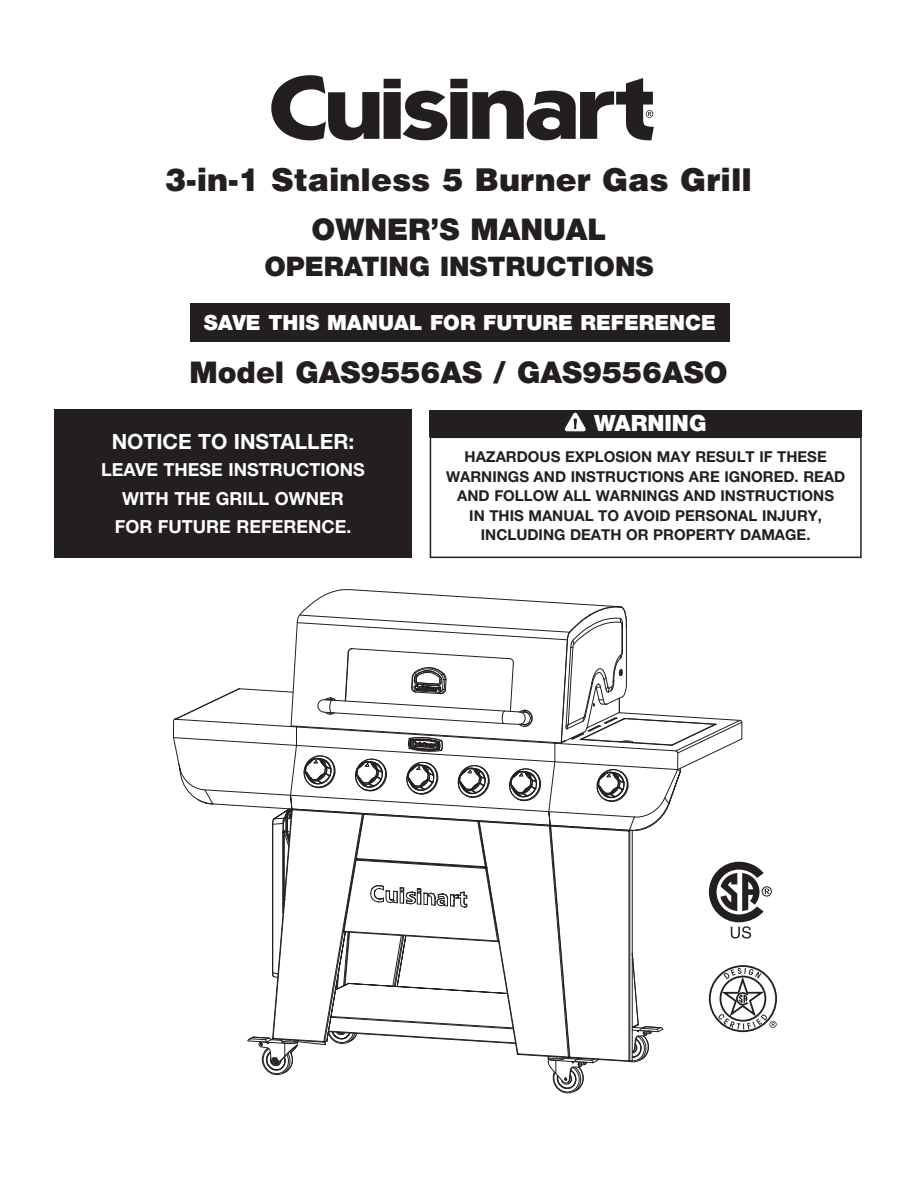
<style>
.page{position:relative;width:918px;height:1188px;background:#fff}
.page>*{position:absolute;margin:0;border:0;box-sizing:border-box;transform-origin:0 0}
.t1{font:900 31.5px "Helvetica LT Std";color:#231f20}
.t2{font:900 30px "Helvetica Neue LT Std";color:#231f20}
.t3{font:900 27px "Helvetica Neue LT Std";color:#231f20}
.t4{font:900 22.5px "Helvetica Neue LT Std";color:#fff}
.t5{font:900 21px "Helvetica Neue LT Std";color:#fff}
.t6{font:700 21px "Helvetica Neue LT Std";color:#fff}
.t7{font:700 18px/28.5px "Helvetica Neue LT Std";color:#fff;text-align:center}
.t8{font:700 15px/19.5px "Helvetica Neue LT Std";color:#231f20;text-align:center}
</style>
<div class="page">
<div style="left:430px;top:410px;width:432px;height:27px;background:#231f20"></div>
<svg style="left:565px;top:413px;width:21px;height:18px"></svg>
<div style="left:430px;top:437px;width:432px;height:121px;border:2px solid #231f20"></div>
<div style="left:54px;top:410px;width:358px;height:148px;background:#231f20"></div>
<div style="left:190px;top:304px;width:540px;height:38px;background:#231f20"></div>
<svg style="left:271px;top:75px;width:383px;height:66px"></svg>
<svg style="left:173px;top:589px;width:604px;height:505px"></svg>
<h1 class="t1" style="left:165px;top:168px;width:588px">3-in-1 Stainless 5 Burner Gas Grill</h1>
<h2 class="t2" style="left:312px;top:218px;width:296px">OWNER’S MANUAL</h2>
<h3 class="t3" style="left:264px;top:256px;width:391px">OPERATING IN STRUC TIONS</h3>
<h3 class="t5" style="left:204px;top:315px;width:514px">SAVE THIS MANUAL FOR FUTURE REFERENCE</h3>
<h2 class="t2" style="left:189px;top:361px;width:540px">Model GAS9556AS / GAS9556ASO</h2>
<h3 class="t6" style="left:112px;top:434px;width:244px">NOTICE TO INSTALLER:</h3>
<p class="t7" style="left:101px;top:458px;width:265px">LEAVE THESE INSTRUCTIONS<br>WITH THE GRILL OWNER<br>FOR FUTURE REFERENCE .</p>
<h3 class="t4" style="left:594px;top:415px;width:114px">WARNING</h3>
<p class="t8" style="left:446px;top:449px;width:401px">HAZARDOUS EXPLOSION MAY RESULT IF THESE WARNINGS AND INSTRUCTIONS ARE IGNORED. READ AND FOLLOW ALL WARNINGS AND INSTRUCTIONS<br>IN THIS MANUAL TO AVOID PERSONAL INJURY, INCLUDING DEATH OR PROPERTY DAMAGE.</p>
</div>
